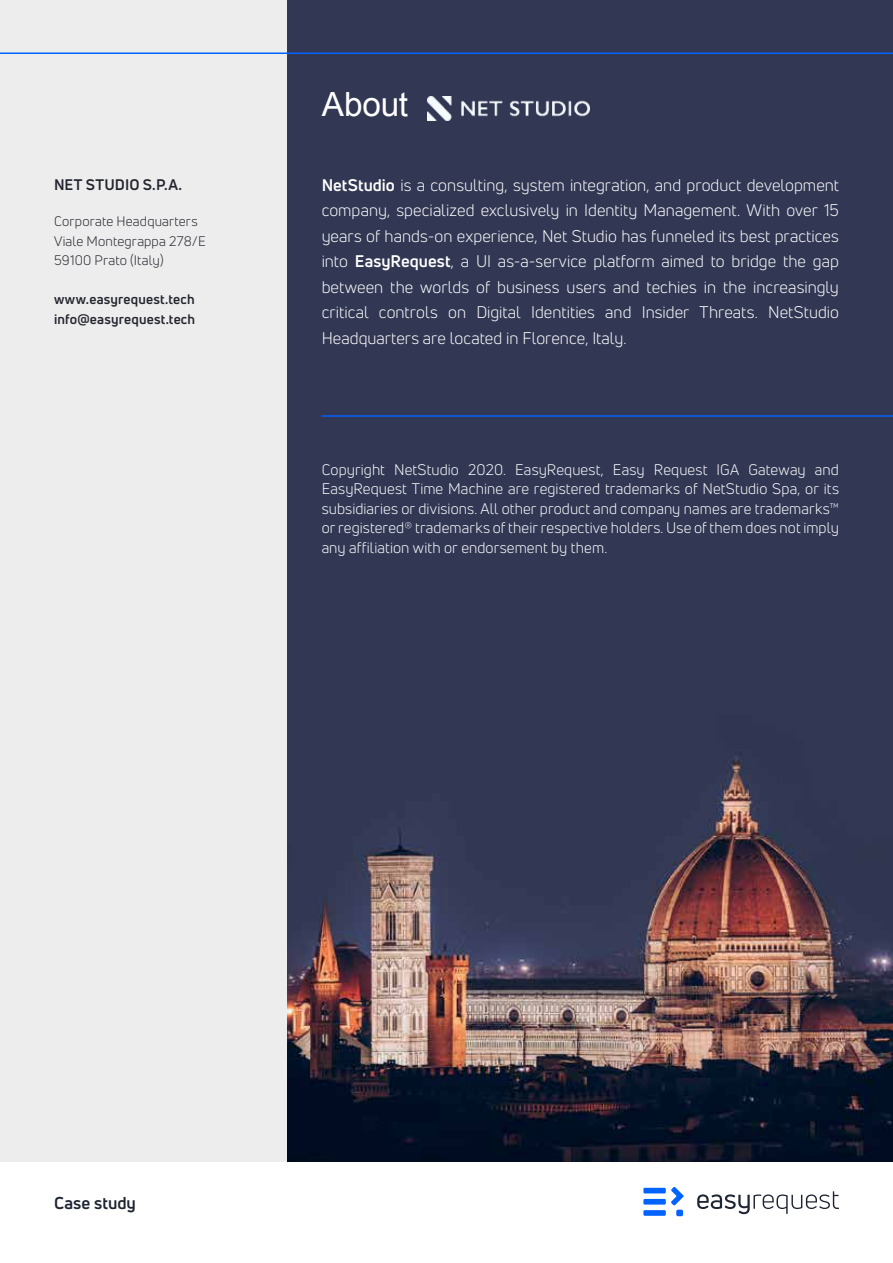
<style>
.page{position:relative;width:893px;height:1263px;background:#fff}
.page>*{position:absolute;margin:0;border:0;box-sizing:border-box;transform-origin:0 0}
.t1{font:33.3px "Arial";letter-spacing:-.005em;color:#fff}
.t2{font:700 16.8px "Uni Neue";letter-spacing:.005em;color:#1d2432}
.t3{font:16.5px/25.5px "Uni Neue";color:#fff;text-align:justify}
.t4{font:15px/19.5px "Uni Neue";letter-spacing:.005em;color:#fff;text-align:justify}
.t5{font:700 15px "Uni Neue";letter-spacing:.005em;color:#23252f}
.t6{font:13.5px/19.5px "Uni Neue";letter-spacing:.015em;color:#23252f}
.t7{font:700 13.5px/19.5px "Uni Neue";letter-spacing:.015em;color:#23252f}
.s1{font-weight:700}
</style>
<div class="page">
<img style="left:286px;top:0;width:607px;height:1162px">
<div style="left:0;top:0;width:286px;height:1162px;background:#ededed"></div>
<hr style="left:0;top:53px;width:893px;height:1px;background:#0062ff">
<hr style="left:322px;top:415px;width:571px;height:2px;background:#0062ff">
<svg style="left:643px;top:1187px;width:41px;height:29px"></svg>
<svg style="left:697px;top:1191px;width:142px;height:23px"></svg>
<img style="left:427px;top:96px;width:162px;height:25px">
<p class="t5" style="left:54px;top:175px;width:130px">NET STUDIO S.P.A.</p>
<p class="t6" style="left:54px;top:212px;width:153px">Corporate Headquarters<br>Viale Montegrappa 278/E<br>59100 Prato (Italy)</p>
<p class="t7" style="left:54px;top:289px;width:143px">www.easyrequest.tech info@easyrequest.tech</p>
<h1 class="t1" style="left:322px;top:83px;width:88px">About</h1>
<p class="t3" style="left:322px;top:172px;width:519px"><span class="s1">NetStudio</span> is a consulting, system integration, and product development company, specialized exclusively in Identity Management. With over 15 years of hands-on experience, Net Studio has funneled its best practices into <span class="s1">EasyRequest</span>, a UI as-a-service platform aimed to bridge the gap between the worlds of business users and techies in the increasingly critical controls on Digital Identities and Insider Threats. NetStudio Headquarters are located in Florence, Italy.</p>
<p class="t4" style="left:322px;top:459px;width:519px">Copyright NetStudio 2020. EasyRequest, Easy Request IGA Gateway and EasyRequest Time Machine are registered trademarks of NetStudio Spa, or its subsidiaries or divisions. All other product and company names are trademarks™ or registered® trademarks of their respective holders. Use of them does not imply any affiliation with or endorsement by them.</p>
<p class="t2" style="left:54px;top:1192px;width:84px">Case study</p>
</div>
